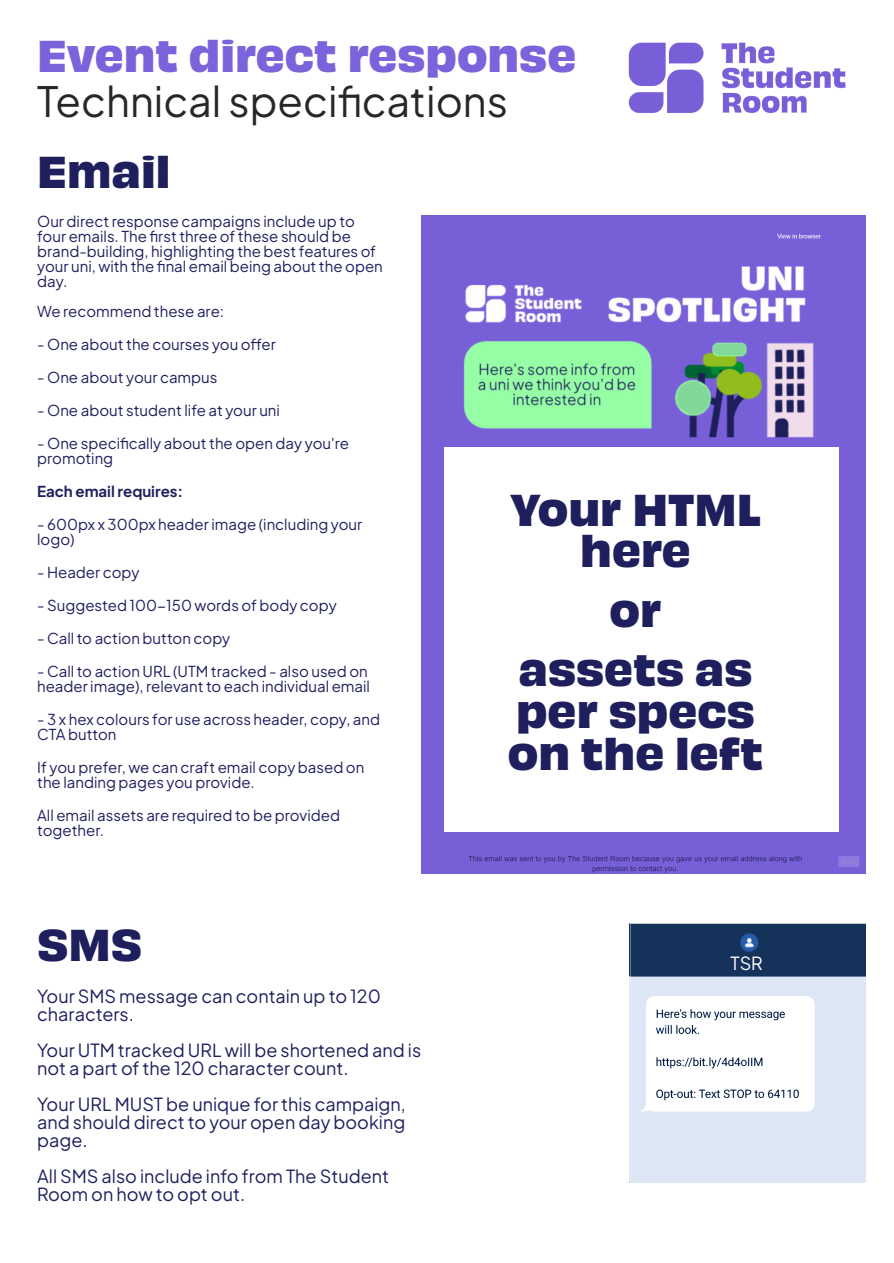
<style>
.page{position:relative;width:894px;height:1263px;background:#fff}
.page>*{position:absolute;margin:0;border:0;box-sizing:border-box;transform-origin:0 0}
.t1{font:700 41.7px/41.7px "Obviously";color:#1f1f5e;text-align:center}
.t2{font:41.7px "Plus Jakarta Sans";color:#272727}
.t3{font:700 41.7px "Obviously";color:#7b63db}
.t4{font:18px/18px "Plus Jakarta Sans";color:#1f1f5e}
.t5{font:18px "Plus Jakarta Sans";color:#fff}
.t6{font:15px/15px "Plus Jakarta Sans";color:#1f1f5e}
.t7{font:700 15px "Plus Jakarta Sans";color:#1f1f5e}
</style>
<div class="page">
<img style="left:628px;top:42px;width:218px;height:71px">
<img style="left:421px;top:216px;width:443px;height:658px">
<div style="left:444px;top:447px;width:394px;height:385px;background:#fff"></div>
<img style="left:629px;top:924px;width:235px;height:258px">
<div style="left:697px;top:955px;width:109px;height:17px;background:#16325c;border-radius:50%"></div>
<h1 class="t3" style="left:37px;top:39px;width:540px">Event direct response</h1>
<h1 class="t2" style="left:37px;top:74px;width:472px">Technical specifications</h1>
<h1 class="t1" style="left:37px;top:155px;width:135px">Email</h1>
<p class="t6" style="left:37px;top:213px;width:347px">Our direct response campaigns include up to four emails. The first three of these should be brand-building, highlighting the best features of your uni, with the final email being about the open day.</p>
<p class="t6" style="left:37px;top:303px;width:188px">We recommend these are:</p>
<p class="t6" style="left:37px;top:336px;width:240px">- One about the courses you offer</p>
<p class="t6" style="left:37px;top:369px;width:182px">- One about your campus</p>
<p class="t6" style="left:37px;top:402px;width:244px">- One about student life at your uni</p>
<p class="t6" style="left:37px;top:435px;width:313px">- One specifically about the open day you're promoting</p>
<p class="t7" style="left:37px;top:481px;width:147px">Each email requires:</p>
<p class="t6" style="left:37px;top:516px;width:326px">- 600px x 300px header image (including your logo)</p>
<p class="t6" style="left:37px;top:564px;width:104px">- Header copy</p>
<p class="t6" style="left:37px;top:597px;width:301px">- Suggested 100−150 words of body copy</p>
<p class="t6" style="left:37px;top:630px;width:194px">- Call to action button copy</p>
<p class="t6" style="left:37px;top:663px;width:334px">- Call to action URL (UTM tracked - also used on header image), relevant to each individual email</p>
<p class="t6" style="left:37px;top:711px;width:344px">- 3 x hex colours for use across header, copy, and<br>CTA button</p>
<p class="t6" style="left:37px;top:759px;width:328px">If you prefer, we can craft email copy based on the landing pages you provide.</p>
<p class="t6" style="left:37px;top:807px;width:304px">All email assets are required to be provided together.</p>
<h1 class="t1" style="left:37px;top:927px;width:106px">SMS</h1>
<p class="t4" style="left:37px;top:986px;width:345px">Your SMS message can contain up to 120 characters.</p>
<p class="t4" style="left:37px;top:1040px;width:385px">Your UTM tracked URL will be shortened and is not a part of the 120 character count.</p>
<p class="t4" style="left:37px;top:1094px;width:370px;text-align:justify">Your URL MUST be unique for this campaign, and should direct to your open day booking page.</p>
<p class="t4" style="left:37px;top:1166px;width:353px">All SMS also include info from The Student<br>Room on how to opt out.</p>
<h1 class="t1" style="left:510px;top:492px;width:252px">Your HTML here</h1>
<h1 class="t1" style="left:518px;top:584px;width:235px;line-height:59.7px">or<br>assets as</h1>
<h1 class="t1" style="left:507px;top:695px;width:256px;text-align:left">per specs on the left</h1>
<p class="t5" style="left:730px;top:952px;width:34px">TSR</p>
</div>
